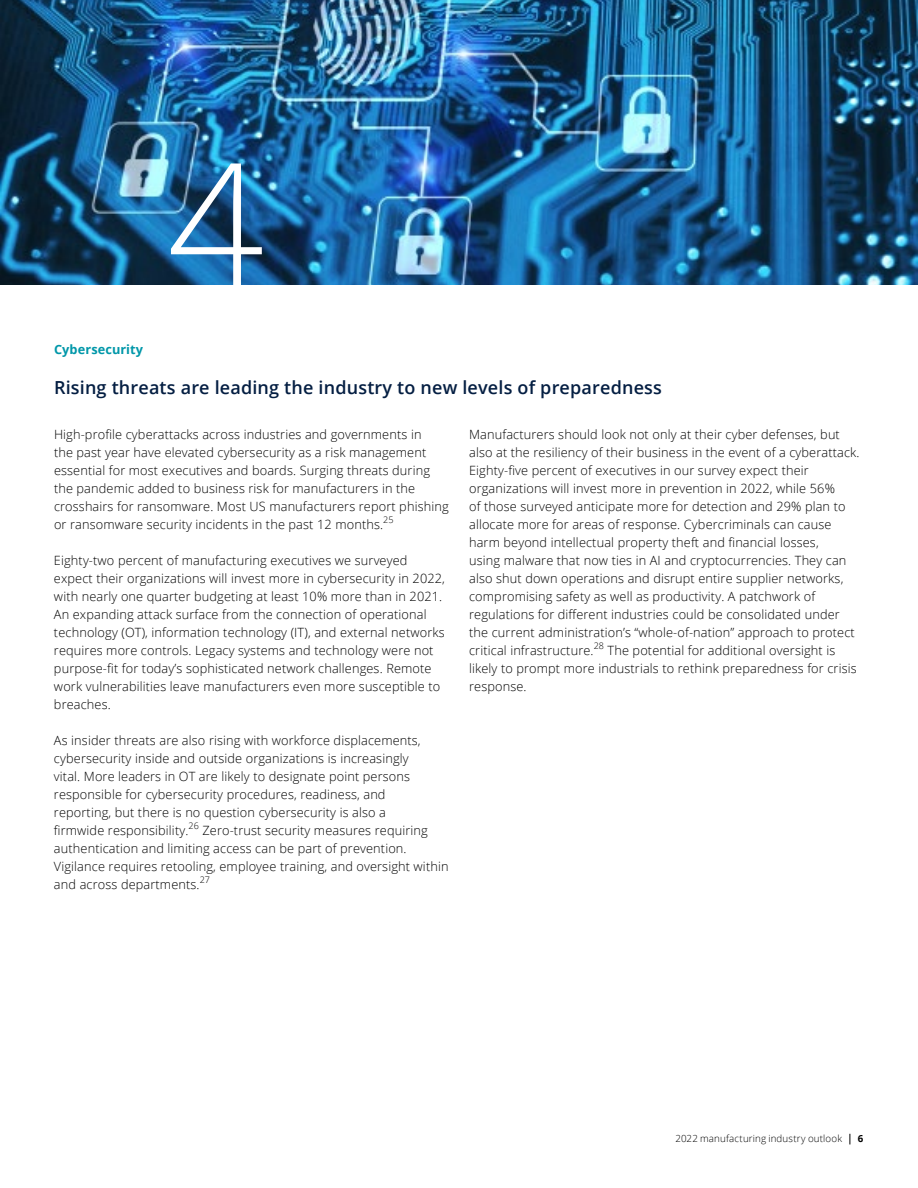
<style>
.page{position:relative;width:918px;height:1188px;background:#fff}
.page>*{position:absolute;margin:0;border:0;box-sizing:border-box;transform-origin:0 0}
.t1{font:300 169.5px "Open Sans";color:#fff}
.t2{font:600 18px "Open Sans";letter-spacing:.01em;color:#041e42}
.t3{font:300 12.75px/18px "Open Sans";letter-spacing:.01em;color:#000}
.t4{font:700 12.75px "Open Sans";letter-spacing:.01em;color:#0097a9}
.t5{font:300 9.75px "Open Sans";letter-spacing:.015em;color:#000}
.t6{font:700 9.75px "Open Sans";color:#000}
.t7{font:300 9px "Open Sans";letter-spacing:.01em;color:#000}
</style>
<div class="page">
<img style="left:0;top:0;width:918px;height:285px">
<p class="t4" style="left:54px;top:340px;width:91px">Cybersecurity</p>
<h1 class="t1" style="left:167px;top:108px;width:98px">4</h1>
<h2 class="t2" style="left:54px;top:375px;width:609px">Rising threats are leading the industry to new levels of preparedness</h2>
<p class="t3" style="left:54px;top:425px;width:396px">High-profile cyberattacks across industries and governments in<br>the past year have elevated cybersecurity as a risk management essential for most executives and boards. Surging threats during the pandemic added to business risk for manufacturers in the crosshairs for ransomware. Most US manufacturers report phishing or ransomware security incidents in the past 12 months.</p>
<p class="t3" style="left:469px;top:425px;width:392px">Manufacturers should look not only at their cyber defenses, but also at the resiliency of their business in the event of a cyberattack.<br>Eighty-five percent of executives in our survey expect their organizations will invest more in prevention in 2022, while 56%<br>of those surveyed anticipate more for detection and 29% plan to allocate more for areas of response. Cybercriminals can cause harm beyond intellectual property theft and financial losses,<br>using malware that now ties in AI and cryptocurrencies. They can also shut down operations and disrupt entire supplier networks, compromising safety as well as productivity. A patchwork of regulations for different industries could be consolidated under the current administration’s “whole-of-nation” approach to protect critical infrastructure.</p>
<p class="t7" style="left:383px;top:514px;width:12px">25</p>
<p class="t3" style="left:54px;top:551px;width:393px">Eighty-two percent of manufacturing executives we surveyed expect their organizations will invest more in cybersecurity in 2022, with nearly one quarter budgeting at least 10% more than in 2021.<br>An expanding attack surface from the connection of operational technology (OT), information technology (IT), and external networks requires more controls. Legacy systems and technology were not purpose-fit for today’s sophisticated network challenges. Remote work vulnerabilities leave manufacturers even more susceptible to breaches.</p>
<p class="t3" style="left:54px;top:731px;width:368px">As insider threats are also rising with workforce displacements, cybersecurity inside and outside organizations is increasingly vital. More leaders in OT are likely to designate point persons responsible for cybersecurity procedures, readiness, and reporting, but there is no question cybersecurity is also a firmwide responsibility.</p>
<p class="t7" style="left:594px;top:640px;width:12px">28</p>
<p class="t3" style="left:469px;top:641px;width:389px;text-indent:138px">The potential for additional oversight is likely to prompt more industrials to rethink preparedness for crisis response.</p>
<p class="t7" style="left:189px;top:820px;width:12px">26</p>
<p class="t3" style="left:54px;top:821px;width:396px;text-indent:148px">Zero-trust security measures requiring authentication and limiting access can be part of prevention.<br>Vigilance requires retooling, employee training, and oversight within and across departments.</p>
<p class="t7" style="left:200px;top:874px;width:12px">27</p>
<p class="t5" style="left:676px;top:1132px;width:168px">2022 manufacturing industry outlook</p>
<p class="t6" style="left:858px;top:1132px;width:7px">6</p>
</div>
